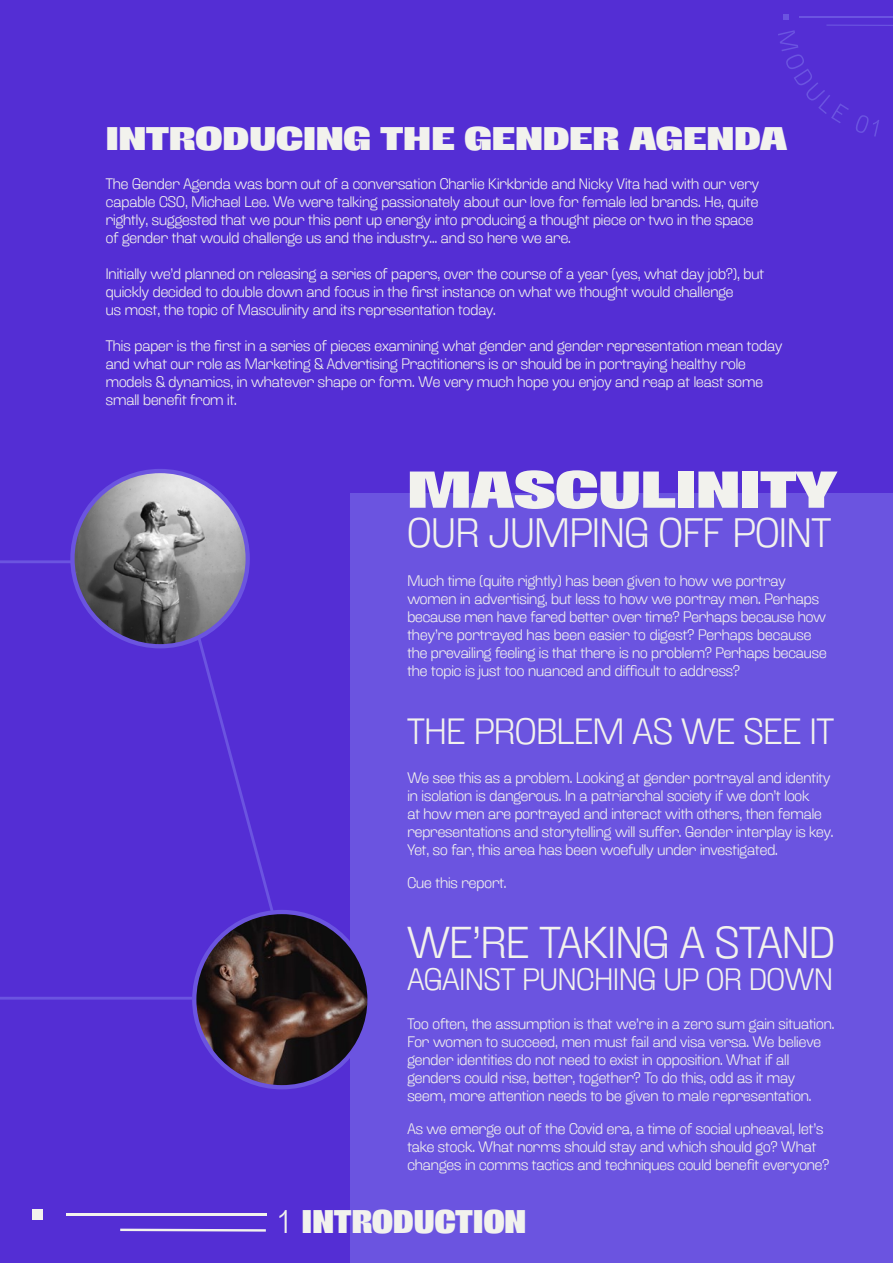
<style>
.page{position:relative;width:893px;height:1263px;background:#542ed4}
.page>*{position:absolute;margin:0;border:0;box-sizing:border-box;transform-origin:0 0}
.t1{font:900 51px "Antipoda";color:#f2f2ed}
.t2{font:300 43.95px "Antipoda";color:#f2f2ed}
.t3{font:300 40.5px "Antipoda";color:#f2f2ed}
.t4{font:300 36px "Antipoda";color:#f2f2ed}
.t5{font:900 32.25px "Antipoda";color:#f2f2ed}
.t6{font:900 condensed 32.25px "Antipoda";color:#f2f2ed}
.t7{font:300 30.45px "Antipoda";color:#f2f2ed}
.t8{font:300 15px/18px "Antipoda";color:#f2f2ed}
.s1{font-weight:300;font-stretch:normal}
</style>
<div class="page">
<div style="left:351px;top:494px;width:542px;height:769px;background:#6b54e0"></div>
<div style="left:32px;top:1209px;width:10px;height:10px;background:#f2f2ed"></div>
<hr style="left:66px;top:1213px;width:200px;height:2px;background:#f2f2ed">
<svg style="left:120px;top:1228px;width:146px;height:3px"></svg>
<hr style="left:0;top:560px;width:79px;height:3px;background:#6b54e0">
<svg style="left:187px;top:602px;width:86px;height:344px"></svg>
<hr style="left:0;top:997px;width:192px;height:3px;background:#6b54e0">
<img style="left:194px;top:912px;width:176px;height:175px;border-radius:87px">
<div style="left:192px;top:910px;width:180px;height:179px;border:4px solid #6b54e0;border-radius:50%"></div>
<img style="left:72px;top:471px;width:176px;height:175px;border-radius:88px">
<div style="left:70px;top:469px;width:180px;height:179px;border:4px solid #6b54e0;border-radius:50%"></div>
<svg style="left:778px;top:30px;width:71px;height:93px"></svg>
<svg style="left:856px;top:115px;width:23px;height:22px"></svg>
<svg style="left:783px;top:15px;width:5px;height:5px"></svg>
<hr style="left:800px;top:17px;width:93px;height:1px;background:#6b54e0">
<hr style="left:826px;top:25px;width:67px;height:1px;background:#6b54e0">
<h3 class="t5" style="left:106px;top:116px;width:683px">INTRODUCING THE GENDER AGENDA</h3>
<p class="t8" style="left:106px;top:175px;width:655px">The Gender Agenda was born out of a conversation Charlie Kirkbride and Nicky Vita had with our very capable CSO, Michael Lee. We were talking passionately about our love for female led brands. He, quite rightly, suggested that we pour this pent up energy into producing a thought piece or two in the space of gender that would challenge us and the industry… and so here we are.</p>
<p class="t8" style="left:106px;top:265px;width:660px">Initially we’d planned on releasing a series of papers, over the course of a year (yes, what day job?), but quickly decided to double down and focus in the first instance on what we thought would challenge<br>us most, the topic of Masculinity and its representation today.</p>
<p class="t8" style="left:106px;top:337px;width:678px">This paper is the first in a series of pieces examining what gender and gender representation mean today and what our role as Marketing &amp; Advertising Practitioners is or should be in portraying healthy role models &amp; dynamics, in whatever shape or form. We very much hope you enjoy and reap at least some small benefit from it.</p>
<h1 class="t1" style="left:407px;top:454px;width:430px">MASCULINITY</h1>
<h3 class="t3" style="left:407px;top:506px;width:425px">OUR JUMPING OFF POINT</h3>
<p class="t8" style="left:407px;top:572px;width:421px">Much time (quite rightly) has been given to how we portray women in advertising, but less to how we portray men. Perhaps because men have fared better over time? Perhaps because how they’re portrayed has been easier to digest? Perhaps because the prevailing feeling is that there is no problem? Perhaps because the topic is just too nuanced and difficult to address?</p>
<h3 class="t4" style="left:407px;top:707px;width:428px">THE PROBLEM AS WE SEE IT</h3>
<p class="t8" style="left:407px;top:769px;width:428px">We see this as a problem. Looking at gender portrayal and identity in isolation is dangerous. In a patriarchal society if we don’t look<br>at how men are portrayed and interact with others, then female representations and storytelling will suffer. Gender interplay is key.<br>Yet, so far, this area has been woefully under investigated.</p>
<p class="t8" style="left:407px;top:874px;width:101px">Cue this report.</p>
<h2 class="t2" style="left:407px;top:914px;width:429px">WE’RE TAKING A STAND</h2>
<h3 class="t7" style="left:407px;top:959px;width:427px">AGAINST PUNCHING UP OR DOWN</h3>
<p class="t8" style="left:407px;top:1015px;width:429px">Too often, the assumption is that we’re in a zero sum gain situation.<br>For women to succeed, men must fail and visa versa. We believe gender identities do not need to exist in opposition. What if all genders could rise, better, together? To do this, odd as it may seem, more attention needs to be given to male representation.</p>
<p class="t8" style="left:407px;top:1120px;width:424px">As we emerge out of the Covid era, a time of social upheaval, let’s take stock. What norms should stay and which should go? What changes in comms tactics and techniques could benefit everyone?</p>
<h3 class="t6" style="left:279px;top:1200px;width:249px"><span class="s1">1</span> INTRODUCTION</h3>
</div>
